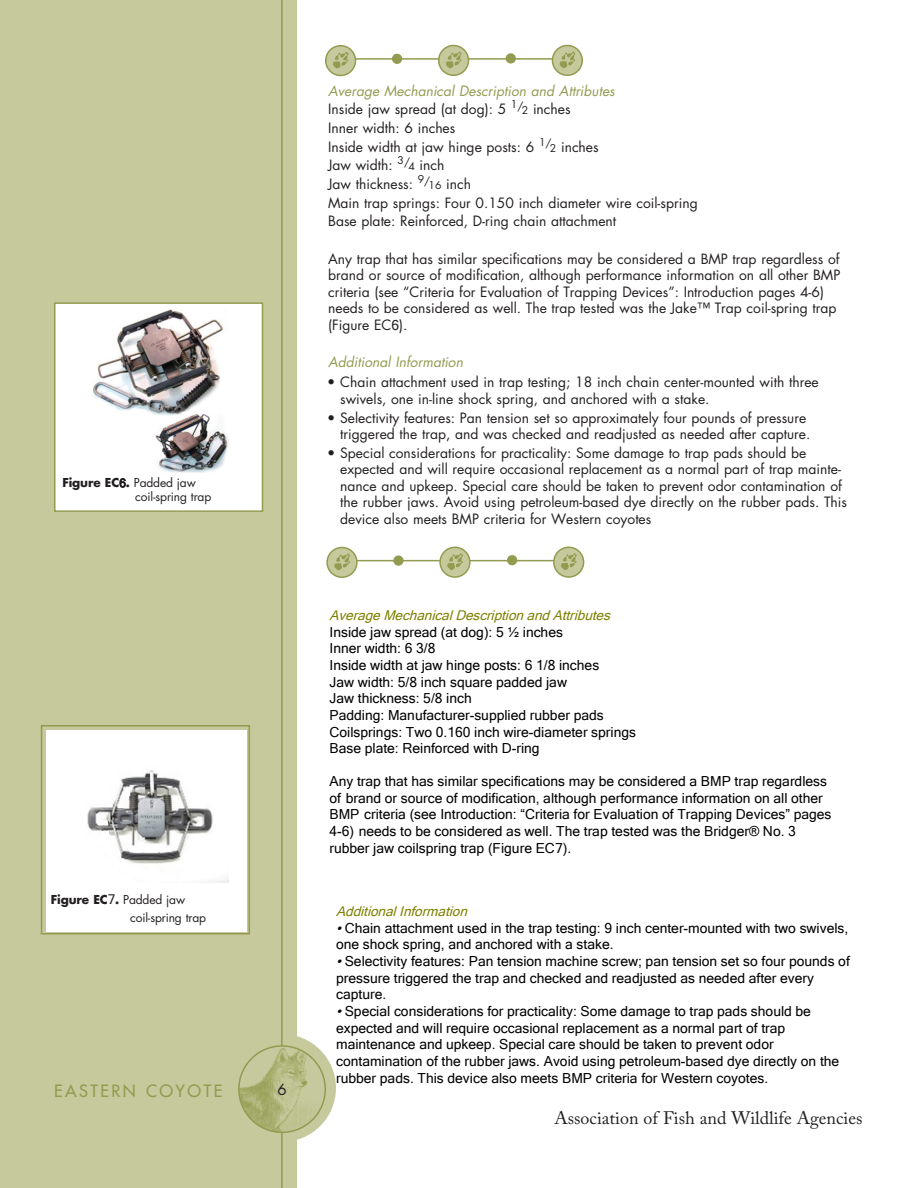
<style>
.page{position:relative;width:918px;height:1188px;background:#fff}
.page>*{position:absolute;margin:0;border:0;box-sizing:border-box;transform-origin:0 0}
.t1{font:18px "Adobe Caslon Pro";color:#231f20}
.t2{font:500 16.5px "Futura Std";letter-spacing:.15em;color:#939b50}
.t3{font:15px "Futura Std";color:#231f20}
.t4{font:13.8px/18.6px "Futura Std";color:#231f20}
.t5{font:13.8px/16.6px "Microsoft Sans Serif";color:#000}
.t6{font:italic 13.8px "Futura Std";color:#939b50}
.t7{font:italic 13.5px "Microsoft Sans Serif";color:#808000}
.t8{font:12px/13.5px "Futura Std";letter-spacing:-.01em;color:#231f20}
.s1{font-weight:700}
.s2{font-family:"Microsoft Sans Serif"}
.s3{font-family:"Microsoft Sans Serif";font-size:13.5px}
.s4{font-style:italic;color:#939b50}
.s5{font-size:10.5px}
.s6{font-style:italic}
</style>
<div class="page">
<div style="left:0;top:0;width:297px;height:1188px;background:#c5c99c"></div>
<div style="left:228px;top:1034px;width:108px;height:108px;background:#c5c99c;border-radius:50%"></div>
<hr style="left:281px;top:0;width:2px;height:1188px;background:#939b50">
<img style="left:239px;top:1046px;width:86px;height:86px;border-radius:43px">
<div style="left:238px;top:1045px;width:88px;height:88px;border:2px solid #939b50;border-radius:50%"></div>
<div style="left:55px;top:303px;width:207px;height:208px;background:#fff"></div>
<img style="left:93px;top:308px;width:136px;height:165px">
<div style="left:54px;top:302px;width:209px;height:210px;border:2px solid #939b50"></div>
<hr style="left:345px;top:58px;width:229px;height:2px;background:#939b50">
<div style="left:326px;top:46px;width:30px;height:29px;background:#c5c99c;border-radius:50%"></div>
<svg style="left:333px;top:52px;width:15px;height:17px"></svg>
<div style="left:325px;top:45px;width:31px;height:31px;border:2px solid #939b50;border-radius:50%"></div>
<div style="left:552px;top:45px;width:30px;height:30px;background:#c5c99c;border-radius:50%"></div>
<svg style="left:559px;top:52px;width:16px;height:16px"></svg>
<div style="left:552px;top:45px;width:31px;height:31px;border:2px solid #939b50;border-radius:50%"></div>
<div style="left:439px;top:46px;width:29px;height:29px;background:#c5c99c;border-radius:50%"></div>
<svg style="left:446px;top:52px;width:15px;height:16px"></svg>
<div style="left:438px;top:45px;width:31px;height:31px;border:2px solid #939b50;border-radius:50%"></div>
<div style="left:393px;top:54px;width:8px;height:9px;background:#939b50;border-radius:50%"></div>
<div style="left:392px;top:54px;width:10px;height:10px;border:2px solid #939b50;border-radius:50%"></div>
<div style="left:506px;top:54px;width:9px;height:9px;background:#939b50;border-radius:50%"></div>
<div style="left:506px;top:53px;width:10px;height:11px;border:2px solid #939b50;border-radius:50%"></div>
<hr style="left:346px;top:560px;width:230px;height:1px;background:#939b50">
<div style="left:327px;top:547px;width:30px;height:30px;background:#c5c99c;border-radius:50%"></div>
<svg style="left:334px;top:554px;width:16px;height:16px"></svg>
<div style="left:326px;top:547px;width:32px;height:31px;border:2px solid #939b50;border-radius:50%"></div>
<div style="left:554px;top:547px;width:30px;height:30px;background:#c5c99c;border-radius:50%"></div>
<svg style="left:561px;top:553px;width:16px;height:17px"></svg>
<div style="left:553px;top:547px;width:31px;height:31px;border:2px solid #939b50;border-radius:50%"></div>
<div style="left:440px;top:547px;width:30px;height:30px;background:#c5c99c;border-radius:50%"></div>
<svg style="left:447px;top:553px;width:16px;height:17px"></svg>
<div style="left:439px;top:547px;width:32px;height:31px;border:2px solid #939b50;border-radius:50%"></div>
<div style="left:394px;top:556px;width:9px;height:9px;background:#939b50;border-radius:50%"></div>
<div style="left:393px;top:555px;width:11px;height:11px;border:2px solid #939b50;border-radius:50%"></div>
<div style="left:508px;top:556px;width:9px;height:9px;background:#939b50;border-radius:50%"></div>
<div style="left:507px;top:555px;width:10px;height:10px;border:2px solid #939b50;border-radius:50%"></div>
<div style="left:41px;top:725px;width:209px;height:210px;border:2px solid #939b50"></div>
<div style="left:46px;top:730px;width:201px;height:201px;background:#fff"></div>
<img style="left:87px;top:770px;width:142px;height:112px">
<p class="t8" style="left:135px;top:476px;width:78px;text-indent:-73px"><span class="s1">Figure EC</span><span class="s2">6</span><span class="s1">.</span> Padded jaw coil-spring trap</p>
<p class="t8" style="left:130px;top:890px;width:78px;line-height:17.9px;text-indent:-79px"><span class="s1">Figure EC</span><span class="s3">7</span><span class="s1">.</span> Padded jaw coil-spring trap</p>
<p class="t2" style="left:54px;top:1080px;width:168px">EASTE RN COYOTE</p>
<p class="t3" style="left:277px;top:1080px;width:11px">6</p>
<p class="t4" style="left:328px;top:81px;width:371px"><span class="s4">Average Mechanical Description and Attributes<br></span>Inside jaw spread (at dog): 5 <sup>1/</sup><span class="s5">2</span> inches<br>Inner width: 6 inches<br>Inside width at jaw hinge posts: 6 <sup>1/</sup><span class="s5">2</span> inches<br>Jaw width: <sup>3/</sup><span class="s5">4</span> inch<br>Jaw thickness: <sup>9/</sup><span class="s5">16</span> inch<br>Main trap springs: Four 0.150 inch diameter wire coil-spring Base plate: Reinforced, D-ring chain attachment</p>
<p class="t4" style="left:328px;top:250px;width:514px;line-height:16.6px">Any trap that has similar specifications may be considered a BMP trap regardless of brand or source of modification, although performance information on all other BMP criteria (see “Criteria for Evaluation of Trapping Devices”: Introduction pages 4-6) needs to be considered as well. The trap tested was the Jake™ Trap coil-spring trap (Figure EC<span class="s2">6</span>).</p>
<p class="t6" style="left:328px;top:353px;width:136px">Additional Information</p>
<p class="t4" style="left:340px;top:374px;width:480px;line-height:16.5px;text-indent:-13px">• Chain attachment used in trap testing; 18 inch chain center-mounted with three swivels, one in-line shock spring, and anchored with a stake.</p>
<p class="t4" style="left:327px;top:409px;width:485px;line-height:16.5px;text-align:right">• Selectivity features: Pan tension set so approximately four pounds of pressure triggered the trap, and was checked and readjusted as needed after capture.</p>
<p class="t4" style="left:340px;top:445px;width:508px;line-height:16.5px;text-indent:-13px">• Special considerations for practicality: Some damage to trap pads should be expected and will require occasional replacement as a normal part of trap mainte&shy;nance and upkeep. Special care should be taken to prevent odor contamination of the rubber jaws. Avoid using petroleum-based dye directly on the rubber pads. This device also meets BMP criteria for Western coyotes</p>
<p class="t7" style="left:329px;top:607px;width:286px">AverageMechanicalDescriptionandAttributes</p>
<p class="t5" style="left:329px;top:623px;width:308px">Inside jaw spread (at dog): 5 ½ inches<br>Inner width: 6 3/8<br>Inside width at jaw hinge posts: 6 1/8 inches<br>Jaw width: 5/8 inch square padded jaw<br>Jaw thickness: 5/8 inch<br>Padding: Manufacturer-supplied rubber pads Coilsprings: Two 0.160 inch wire-diameter springs Base plate: Reinforced with D-ring</p>
<p class="t5" style="left:330px;top:773px;width:504px">Any trap that has similar specifications may be considered a BMP trap regardless of brand or source of modification, although performance information on all other BMP criteria (see Introduction: “Criteria for Evaluation of Trapping Devices” pages 4-6) needs to be considered as well. The trap tested was the Bridger® No. 3 rubber jaw coilspring trap (Figure EC7).</p>
<p class="t7" style="left:336px;top:903px;width:137px">AdditionalInformation</p>
<p class="t5" style="left:336px;top:919px;width:514px"><span class="s6">•</span>Chain attachment used in the trap testing: 9 inch center-mounted with two swivels, one shock spring, and anchored with a stake.</p>
<p class="t5" style="left:336px;top:953px;width:515px"><span class="s6">•</span>Selectivity features: Pan tension machine screw; pan tension set so four pounds of pressure triggered the trap and checked and readjusted as needed after every capture.</p>
<p class="t5" style="left:336px;top:1003px;width:505px"><span class="s6">•</span>Special considerations for practicality: Some damage to trap pads should be expected and will require occasional replacement as a normal part of trap maintenance and upkeep. Special care should be taken to prevent odor contamination of the rubber jaws. Avoid using petroleum-based dye directly on the rubber pads. This device also meets BMP criteria for Western coyotes.</p>
<h1 class="t1" style="left:554px;top:1107px;width:309px">Association of Fish and Wildlife Agencies</h1>
</div>
